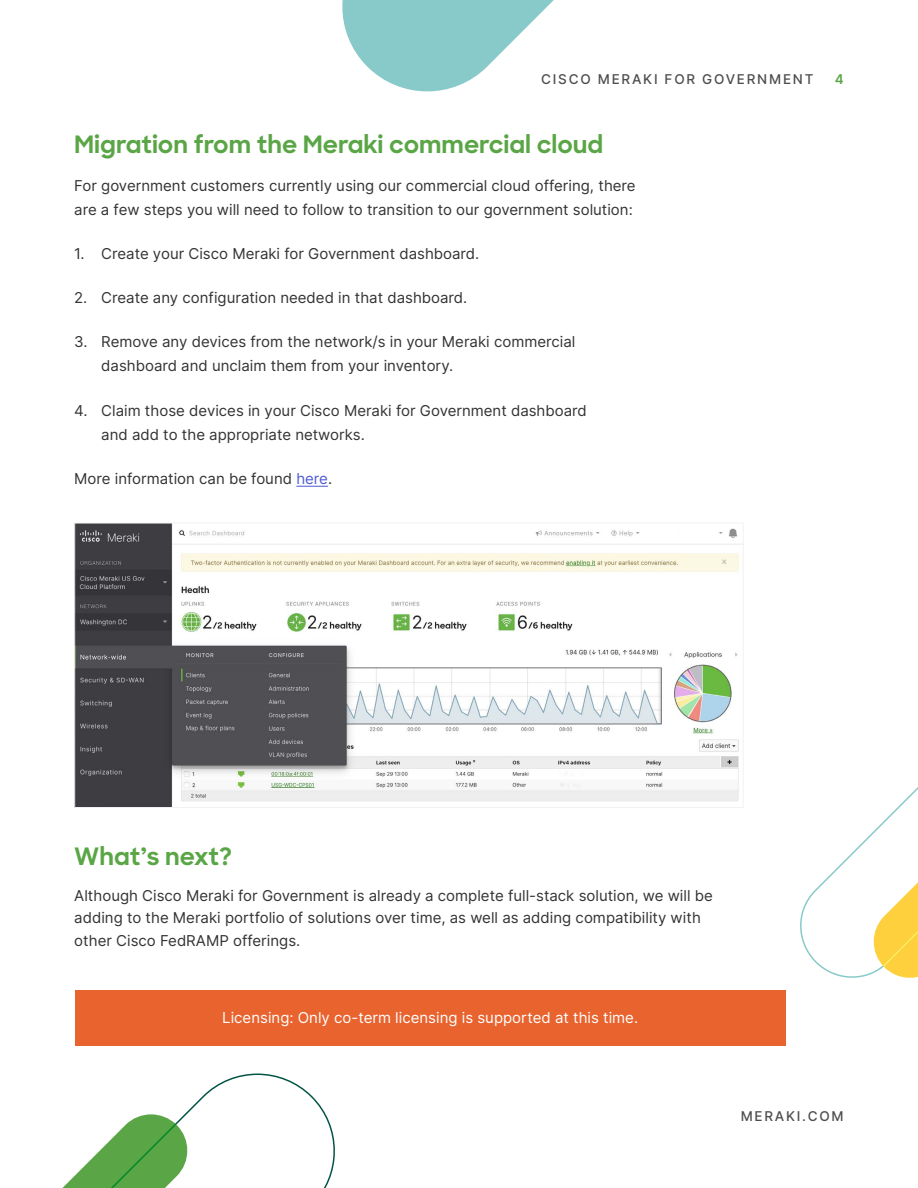
<style>
.page{position:relative;width:918px;height:1188px;background:#fff}
.page>*{position:absolute;margin:0;border:0;box-sizing:border-box;transform-origin:0 0}
.t1{font:700 24px "Sharp Sans";color:#5aa646}
.t2{font:15px/24px "Inter";color:#333}
.t3{font:15px "Inter";color:#fff}
.t4{font:500 13.5px "Inter";letter-spacing:.13em;color:#4d4d4d}
.t5{font:600 13.5px "Inter";color:#5aa646}
.s1{color:#4f5cd6}
</style>
<div class="page">
<svg style="left:62px;top:1073px;width:273px;height:115px"></svg>
<svg style="left:800px;top:787px;width:118px;height:191px"></svg>
<svg style="left:342px;top:0;width:212px;height:92px;fill:#88cac9"></svg>
<div style="left:75px;top:990px;width:710px;height:55px;background:#e8632e"></div>
<hr style="left:296px;top:486px;width:32px;height:1px;background:#4f5cd6">
<img style="left:76px;top:525px;width:666px;height:281px">
<p class="t4" style="left:541px;top:70px;width:274px">CISCO MERAKI FOR GOVERNMENT</p>
<h1 class="t1" style="left:74px;top:127px;width:531px">Migration from the Meraki commercial cloud</h1>
<p class="t2" style="left:74px;top:173px;width:563px">For government customers currently using our commercial cloud offering, there are a few steps you will need to follow to transition to our government solution:</p>
<p class="t2" style="left:74px;top:241px;width:407px">1. Create your Cisco Meraki for Government dashboard.</p>
<p class="t2" style="left:74px;top:285px;width:395px">2. Create any configuration needed in that dashboard.</p>
<p class="t2" style="left:101px;top:329px;width:476px;text-indent:-27px">3. Remove any devices from the network/s in your Meraki commercial dashboard and unclaim them from your inventory.</p>
<p class="t2" style="left:101px;top:398px;width:487px;text-indent:-27px">4. Claim those devices in your Cisco Meraki for Government dashboard and add to the appropriate networks.</p>
<p class="t2" style="left:74px;top:466px;width:259px">More information can be found <span class="s1">here</span>.</p>
<p class="t5" style="left:835px;top:70px;width:10px">4</p>
<h1 class="t1" style="left:74px;top:838px;width:159px">What’s next?</h1>
<p class="t2" style="left:74px;top:884px;width:640px;line-height:22.5px">Although Cisco Meraki for Government is already a complete full-stack solution, we will be adding to the Meraki portfolio of solutions over time, as well as adding compatibility with other Cisco FedRAMP offerings.</p>
<p class="t3" style="left:222px;top:1007px;width:417px">Licensing: Only co-term licensing is supported at this time.</p>
<p class="t4" style="left:741px;top:1106px;width:105px">MERAKI.COM</p>
</div>
